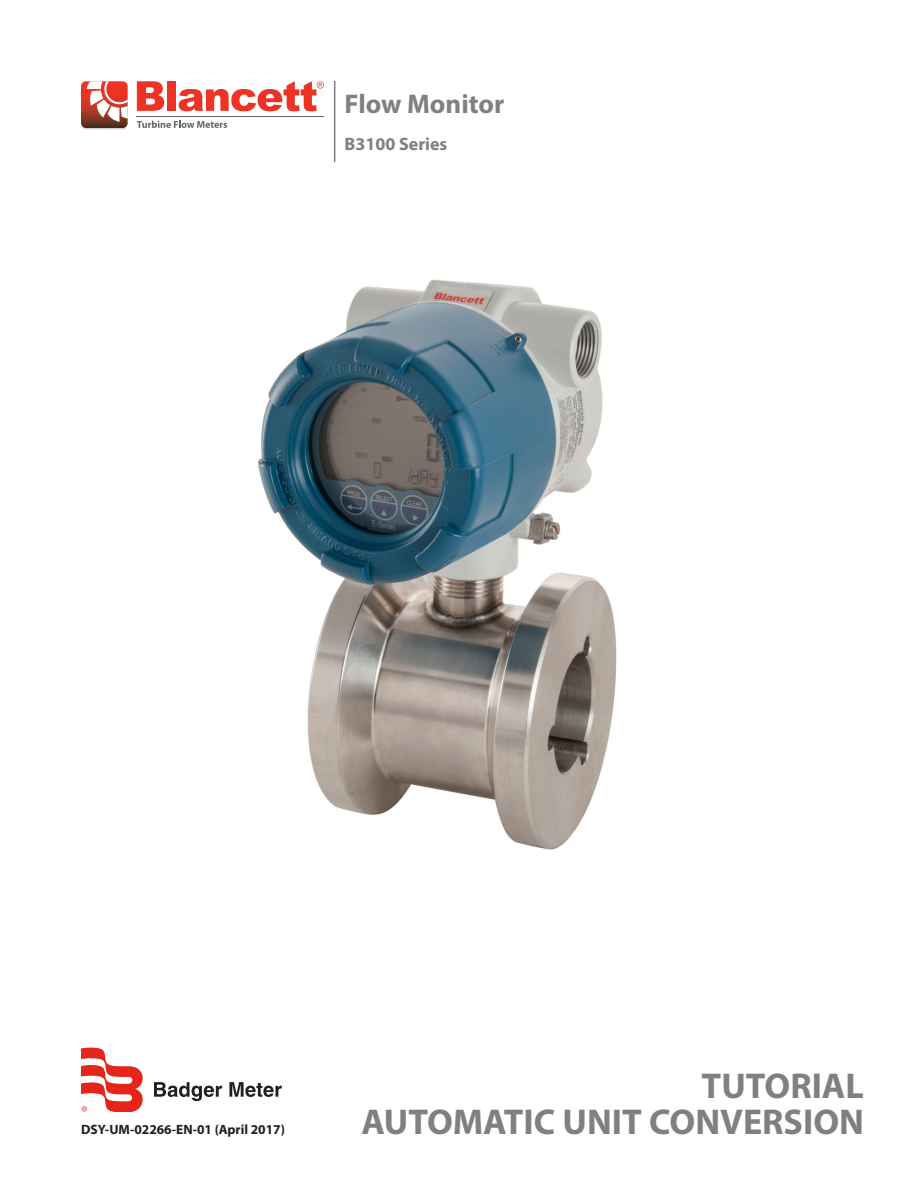
<style>
.page{position:relative;width:918px;height:1188px;background:#fff}
.page>*{position:absolute;margin:0;border:0;box-sizing:border-box;transform-origin:0 0}
.Cover_DocType{font:700 36px "Myriad Pro";color:#7f8081}
.Cover_ProdName_1st_L{font:700 27px "Myriad Pro";color:#7f8081}
.Cover_ProdName_2nd_L{font:700 18px "Myriad Pro";color:#7f8081}
.Cover_Footer_Left_1s{font:700 13.5px "Myriad Pro";color:#231f20}
</style>
<div class="page">
<hr style="left:334px;top:81px;width:1px;height:81px;background:#7f8081">
<div style="left:83px;top:124px;width:43px;height:5px;background:#d1d3d4;border-radius:2px"></div>
<hr style="left:137px;top:116px;width:187px;height:1px;background:#63656a">
<svg style="left:137px;top:121px;width:90px;height:7px"></svg>
<svg style="left:81px;top:81px;width:47px;height:47px"></svg>
<svg style="left:137px;top:81px;width:27px;height:30px"></svg>
<div style="left:167px;top:81px;width:9px;height:30px;background:#ee3224"></div>
<svg style="left:179px;top:81px;width:145px;height:30px"></svg>
<svg style="left:154px;top:1082px;width:68px;height:19px"></svg>
<svg style="left:229px;top:1082px;width:53px;height:15px"></svg>
<svg style="left:81px;top:1048px;width:62px;height:63px"></svg>
<img style="left:258px;top:279px;width:359px;height:571px">
<p class="Cover_ProdName_1st_L" style="left:345px;top:86px;width:161px">Flow Monitor</p>
<p class="Cover_ProdName_2nd_L" style="left:345px;top:132px;width:104px">B3100 Series</p>
<p class="Cover_Footer_Left_1s" style="left:81px;top:1121px;width:206px">DSY-UM-02266-EN-01 (April 2017)</p>
<p class="Cover_DocType" style="left:702px;top:1062px;width:164px">TUTORIAL</p>
<p class="Cover_DocType" style="left:361px;top:1098px;width:504px">AUTOMATIC UNIT CONVERSION</p>
</div>
